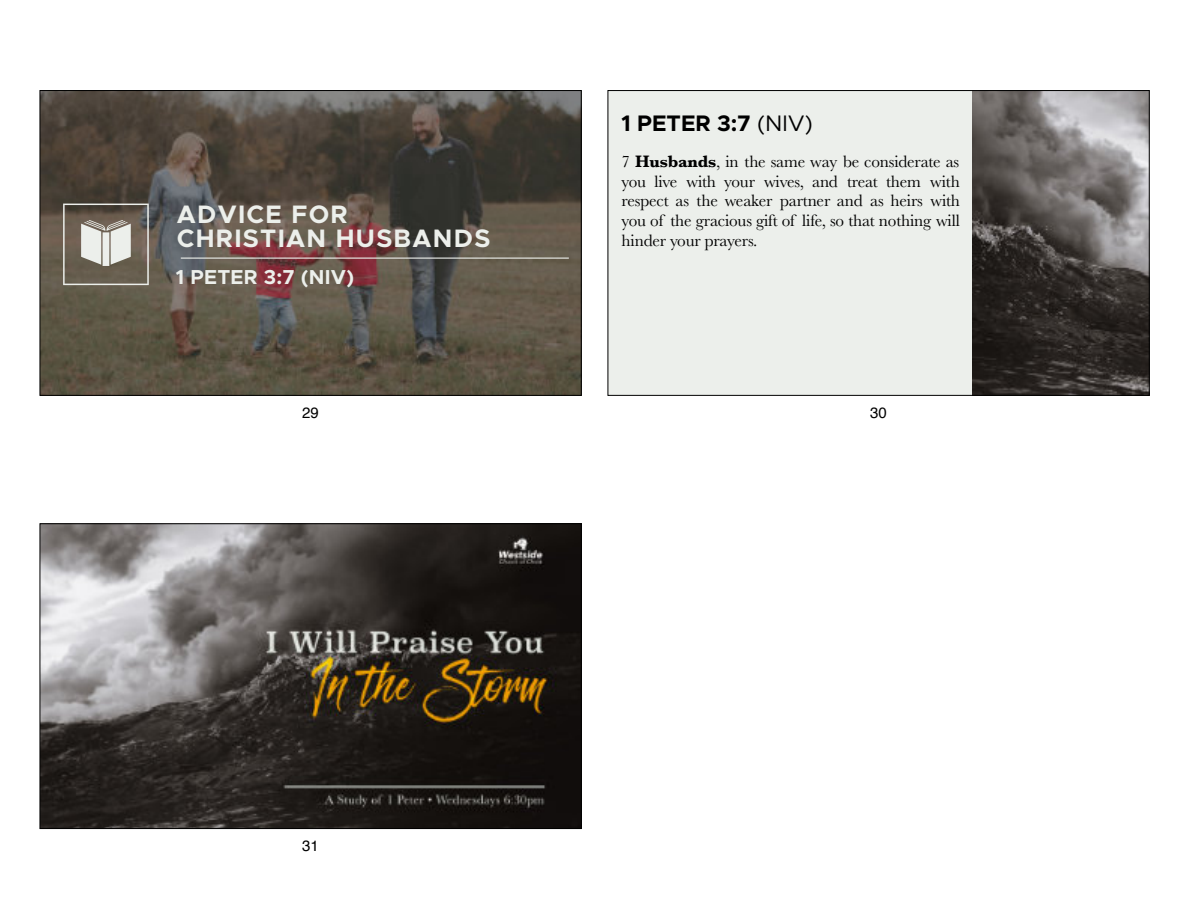
<style>
.page{position:relative;width:1189px;height:919px;background:#fff}
.page>*{position:absolute;margin:0;border:0;box-sizing:border-box;transform-origin:0 0}
.t1{font:700 25.35px/24.3px "Metropolis";letter-spacing:.05em;color:#ecefeb}
.t2{font:700 22.5px "Metropolis";color:#000}
.t3{font:700 20.25px "Metropolis";letter-spacing:.01em;color:#ecefeb}
.t4{font:17.25px/19.8px "Baskerville";letter-spacing:-.01em;color:#000;text-align:justify}
.t5{font:15px "Helvetica";color:#000}
.s1{font-weight:400}
.s2{font-weight:700}
</style>
<div class="page">
<img style="left:42px;top:92px;width:537px;height:301px">
<hr style="left:181px;top:257px;width:388px;height:2px;background:#ecefeb">
<svg style="left:63px;top:203px;width:86px;height:82px;background:#8e877d"></svg>
<div style="left:40px;top:90px;width:541px;height:305px;border:1px solid #000"></div>
<div style="left:608px;top:91px;width:541px;height:304px;background:#ecefeb"></div>
<img style="left:972px;top:92px;width:175px;height:301px">
<div style="left:608px;top:90px;width:541px;height:305px;border:1px solid #000"></div>
<img style="left:42px;top:525px;width:537px;height:301px">
<div style="left:40px;top:523px;width:541px;height:305px;border:1px solid #000"></div>
<h1 class="t1" style="left:177px;top:203px;width:315px">ADVICE FOR<br>CHRISTIAN HUSBANDS</h1>
<p class="t3" style="left:176px;top:268px;width:180px">1 PETER 3:7 (NIV)</p>
<p class="t5" style="left:302px;top:406px;width:18px">29</p>
<h2 class="t2" style="left:622px;top:113px;width:193px">1 PETER 3:7 <span class="s1">(NIV)</span></h2>
<p class="t4" style="left:622px;top:151px;width:340px">7 <span class="s2">Husbands</span>, in the same way be considerate as you live with your wives, and treat them with respect as the weaker partner and as heirs with you of the gracious gift of life, so that nothing will hinder your prayers.</p>
<p class="t5" style="left:870px;top:406px;width:18px">30</p>
<p class="t5" style="left:302px;top:839px;width:18px">31</p>
</div>
